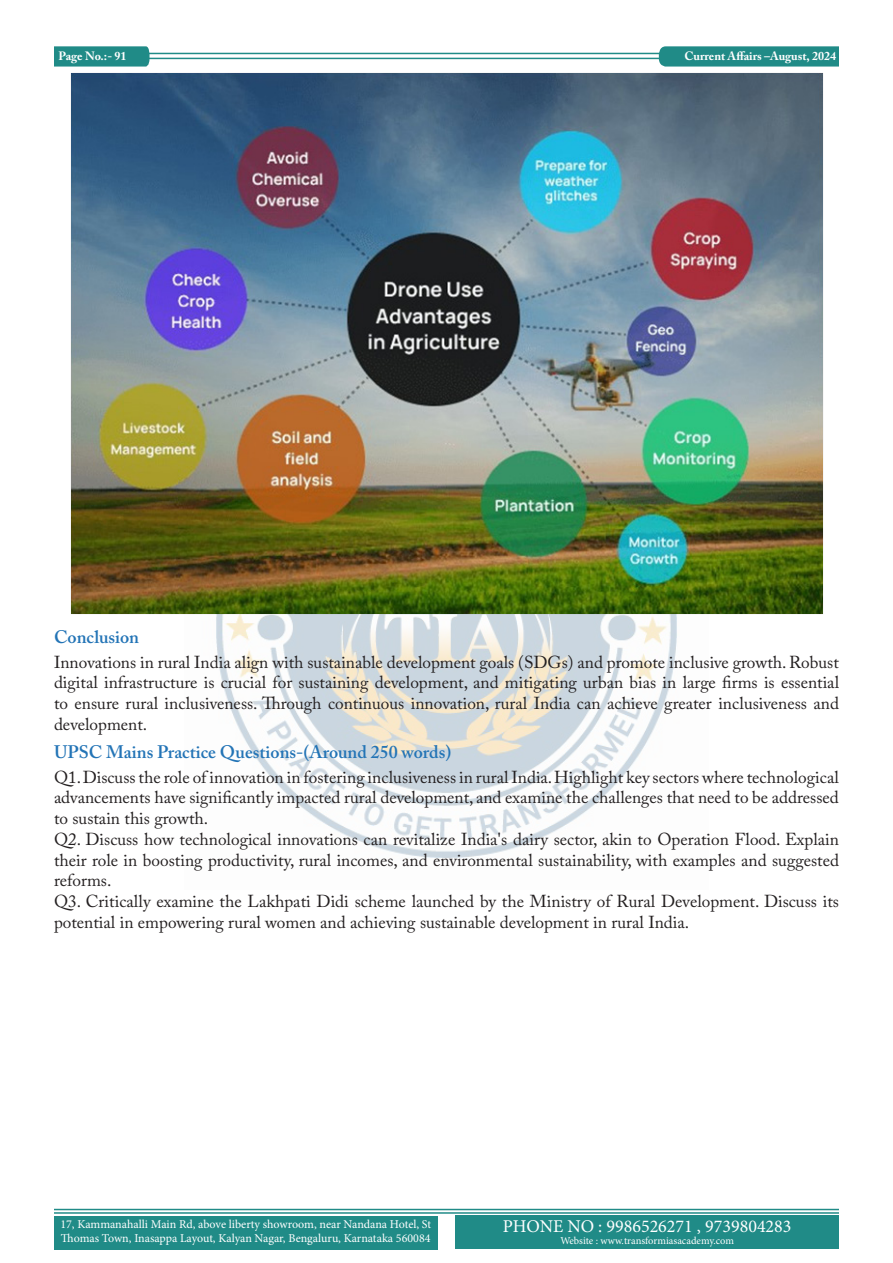
<style>
.page{position:relative;width:893px;height:1263px;background:#fff}
.page>*{position:absolute;margin:0;border:0;box-sizing:border-box;transform-origin:0 0}
.Sub_heading{font:600 18px "Adobe Caslon Pro";color:#2374b6}
.t1{font:18px "Minion Pro";color:#fff}
.Paragraph{font:17.25px/20.7px "Adobe Caslon Pro";color:#231f20;text-align:justify}
.t2{font:12px/14.4px "Minion Pro";letter-spacing:-.005em;color:#fff}
.t3{font:700 12px "Adobe Caslon Pro";color:#fff}
.t4{font:10.5px "Minion Pro";color:#fff}
</style>
<div class="page">
<hr style="left:148px;top:53px;width:691px;height:1px;background:#208b87">
<hr style="left:148px;top:58px;width:690px;height:1px;background:#208b87">
<svg style="left:54px;top:46px;width:96px;height:21px;background:#2a908c"></svg>
<svg style="left:659px;top:46px;width:180px;height:21px;background:#29908c"></svg>
<hr style="left:54px;top:1209px;width:785px;height:1px;background:#208b87">
<hr style="left:54px;top:1212px;width:785px;height:2px;background:#208b87">
<div style="left:54px;top:1216px;width:383px;height:33px;background:#208b87"></div>
<div style="left:455px;top:1216px;width:384px;height:33px;background:#208b87"></div>
<img style="left:201px;top:614px;width:479px;height:244px">
<img style="left:71px;top:73px;width:752px;height:541px">
<p class="t3" style="left:59px;top:49px;width:70px">Page No.:- 91</p>
<p class="t3" style="left:684px;top:49px;width:153px">Current Affairs –August, 2024</p>
<p class="Sub_heading" style="left:54px;top:626px;width:87px">Conclusion</p>
<p class="Paragraph" style="left:54px;top:651px;width:787px">Innovations in rural India align with sustainable development goals (SDGs) and promote inclusive growth. Robust digital infrastructure is crucial for sustaining development, and mitigating urban bias in large firms is essential to ensure rural inclusiveness. Through continuous innovation, rural India can achieve greater inclusiveness and development.</p>
<p class="Sub_heading" style="left:54px;top:742px;width:399px">UPSC Mains Practice Questions-(Around 250 words)</p>
<p class="Paragraph" style="left:54px;top:766px;width:786px">Q1. Discuss the role of innovation in fostering inclusiveness in rural India. Highlight key sectors where technological advancements have significantly impacted rural development, and examine the challenges that need to be addressed to sustain this growth.</p>
<p class="Paragraph" style="left:54px;top:828px;width:786px">Q2. Discuss how technological innovations can revitalize India's dairy sector, akin to Operation Flood. Explain their role in boosting productivity, rural incomes, and environmental sustainability, with examples and suggested reforms.</p>
<p class="Paragraph" style="left:54px;top:891px;width:787px">Q3. Critically examine the Lakhpati Didi scheme launched by the Ministry of Rural Development. Discuss its potential in empowering rural women and achieving sustainable development in rural India.</p>
<p class="t2" style="left:60px;top:1217px;width:372px">17, Kammanahalli Main Rd, above liberty showroom, near Nandana Hotel, St<br>Thomas Town, Inasappa Layout, Kalyan Nagar, Bengaluru, Karnataka 560084</p>
<p class="t1" style="left:503px;top:1214px;width:290px">PHONE NO : 9986526271 , 9739804283</p>
<p class="t4" style="left:560px;top:1234px;width:175px">Website : www.transformiasacademy.com</p>
</div>
